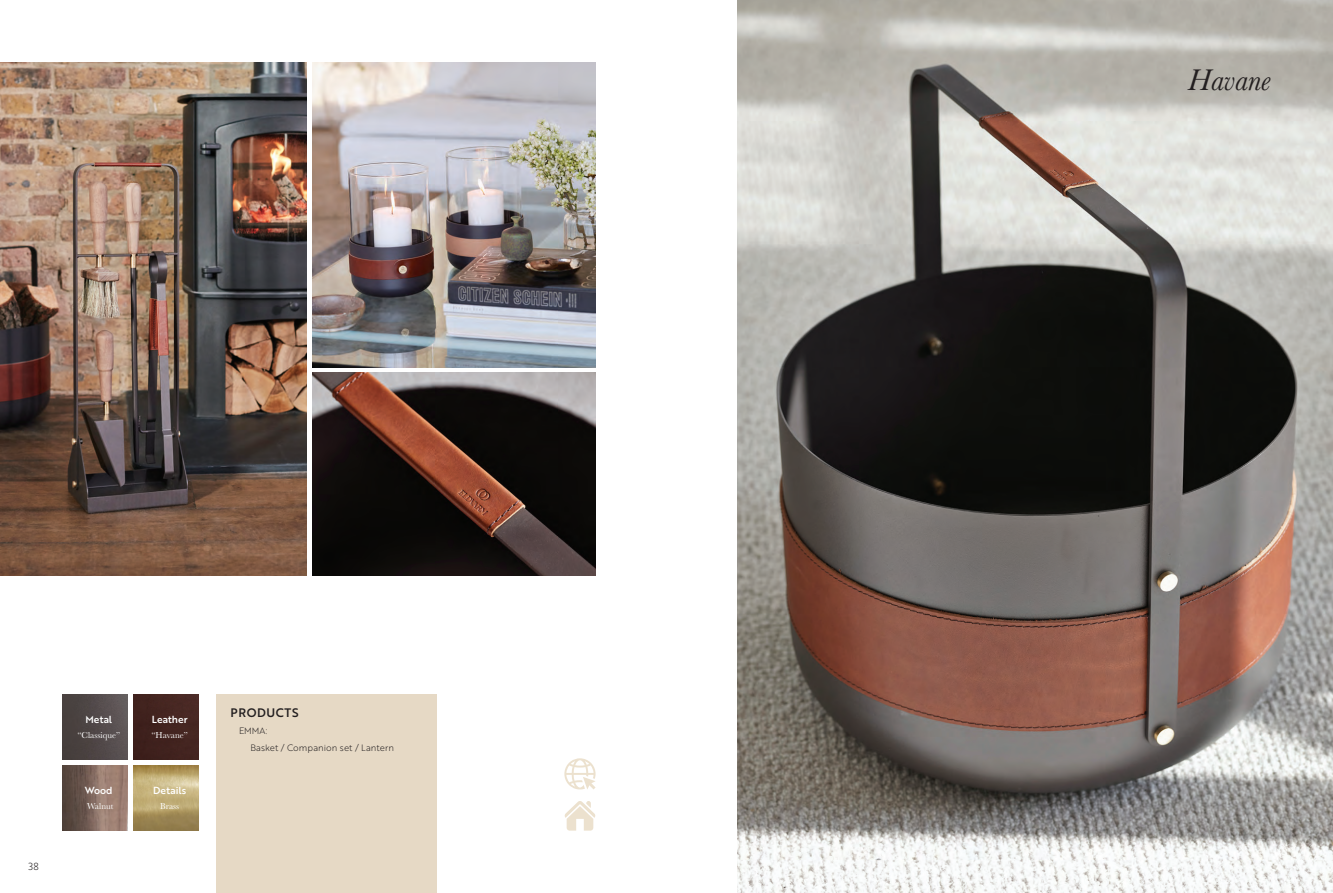
<style>
.page{position:relative;width:1333px;height:893px;background:#fff}
.page>*{position:absolute;margin:0;border:0;box-sizing:border-box;transform-origin:0 0}
.t1{font:italic 31px "Baskerville";color:#231f20}
.t2{font:12px "Brother 1816 Medium";letter-spacing:.05em;color:#231f20}
.t3{font:10px "Brother 1816 Medium";color:#fff}
.t4{font:10px "Brother 1816 Light";color:#231f20}
.t5{font:9px/16.8px "Brother 1816 Light";letter-spacing:.01em;color:#231f20}
.t6{font:9px "Baskerville";color:#fff}
</style>
<div class="page">
<img style="left:0;top:62px;width:306px;height:513px">
<img style="left:312px;top:62px;width:283px;height:305px">
<img style="left:312px;top:373px;width:283px;height:202px">
<div style="left:216px;top:694px;width:221px;height:199px;background:#e6d9c5"></div>
<img style="left:62px;top:694px;width:66px;height:66px">
<div style="left:133px;top:694px;width:65px;height:66px;background:#42241f"></div>
<img style="left:133px;top:765px;width:65px;height:66px">
<img style="left:62px;top:765px;width:66px;height:66px">
<img style="left:737px;top:0;width:595px;height:893px">
<svg style="left:564px;top:758px;width:31px;height:31px"></svg>
<svg style="left:564px;top:801px;width:31px;height:30px"></svg>
<p class="t4" style="left:28px;top:859px;width:12px">38</p>
<p class="t3" style="left:85px;top:712px;width:28px">Metal</p>
<p class="t6" style="left:77px;top:730px;width:44px">“Classique”</p>
<p class="t3" style="left:85px;top:783px;width:29px">Wood</p>
<p class="t6" style="left:87px;top:800px;width:28px">Walnut</p>
<p class="t3" style="left:152px;top:712px;width:37px">Leather</p>
<p class="t6" style="left:151px;top:730px;width:38px">“Havane”</p>
<p class="t3" style="left:153px;top:783px;width:35px">Details</p>
<p class="t6" style="left:160px;top:800px;width:21px">Brass</p>
<h2 class="t2" style="left:230px;top:704px;width:70px">PRODUCTS</h2>
<p class="t5" style="left:250px;top:722px;width:145px;text-indent:-11px">EMMA:<br>Basket / Companion set / Lantern</p>
<h1 class="t1" style="left:1187px;top:59px;width:84px">Havane</h1>
</div>
